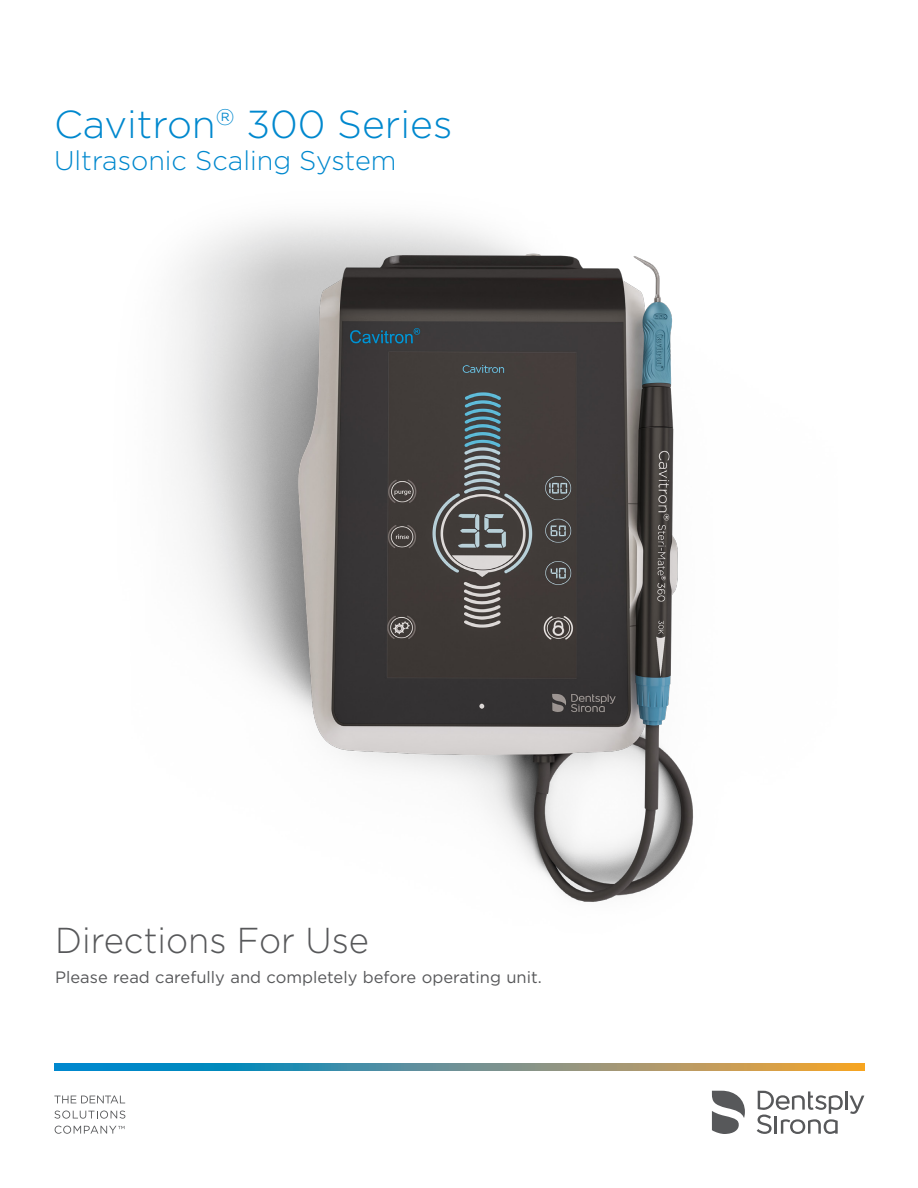
<style>
.page{position:relative;width:918px;height:1188px;background:#fff}
.page>*{position:absolute;margin:0;border:0;box-sizing:border-box;transform-origin:0 0}
.t1{font:300 39px "Gotham";color:#0088ce}
.t2{font:300 36px "Gotham";color:#57585a;scale:.96 1}
.t3{font:300 27px "Gotham";color:#0088ce}
.t4{font:16.5px "Gotham";color:#57585a}
</style>
<div class="page">
<svg style="left:54px;top:1063px;width:810px;height:7px;background:#6a928d"></svg>
<svg style="left:757px;top:1091px;width:107px;height:43px"></svg>
<svg style="left:712px;top:1091px;width:33px;height:43px"></svg>
<svg style="left:54px;top:1096px;width:71px;height:7px"></svg>
<svg style="left:54px;top:1111px;width:71px;height:8px"></svg>
<svg style="left:55px;top:1126px;width:70px;height:8px"></svg>
<img style="left:172px;top:218px;width:522px;height:684px">
<p class="t1" style="left:54px;top:103px;width:400px">Cavitron<sup>®</sup> 300 Series</p>
<p class="t3" style="left:54px;top:146px;width:344px">Ultrasonic Scaling System</p>
<p class="t2" style="left:55px;top:921px;width:328px">Directions For Use</p>
<p class="t4" style="left:55px;top:968px;width:488px">Please read carefully and completely before operating unit.</p>
</div>
